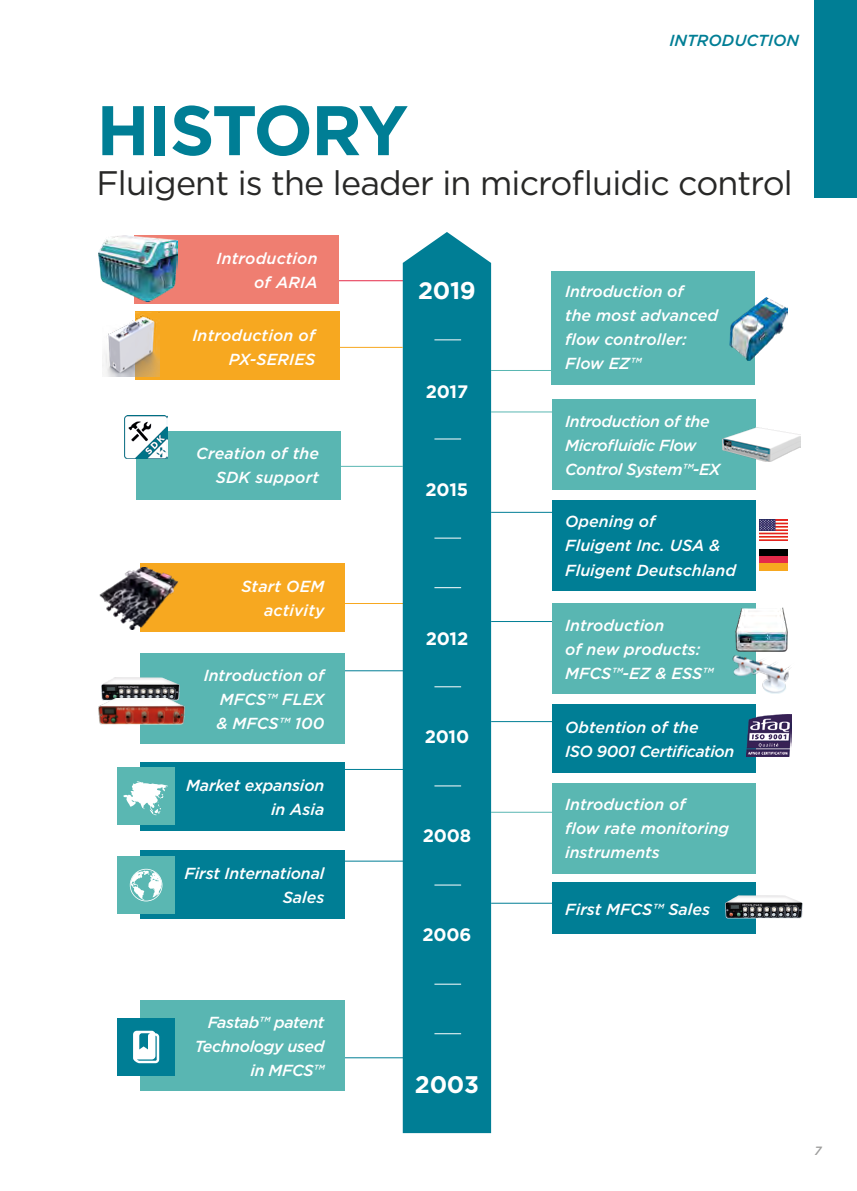
<style>
.page{position:relative;width:857px;height:1191px;background:#fff}
.page>*{position:absolute;margin:0;border:0;box-sizing:border-box;transform-origin:0 0}
.t1{font:700 70px "Gotham";letter-spacing:-.035em;color:#007e95}
.t2{font:34px "Gotham";letter-spacing:-.025em;color:#282827}
.t3{font:700 24px "Gotham";color:#fff}
.t4{font:700 24px "Gotham";color:#fff}
.t5{font:700 18px "Gotham";letter-spacing:-.01em;color:#fff}
.t6{font:italic 500 16px/24px "Gotham";color:#fff;text-align:right}
.t7{font:italic 500 16px/24px "Gotham";letter-spacing:-.025em;color:#fff}
.t8{font:italic 500 16px "Gotham";color:#007e95}
.t9{font:italic 500 12px "Gotham";color:#9d9d9c}
</style>
<div class="page">
<div style="left:814px;top:0;width:42px;height:197px;background:#007e95"></div>
<hr style="left:333px;top:466px;width:69px;height:1px;background:#5ab7b2">
<hr style="left:333px;top:280px;width:79px;height:1px;background:#e52a4a">
<hr style="left:338px;top:603px;width:69px;height:1px;background:#f7a820">
<hr style="left:338px;top:670px;width:69px;height:1px;background:#007e95">
<hr style="left:338px;top:769px;width:69px;height:1px;background:#007e95">
<hr style="left:338px;top:860px;width:69px;height:1px;background:#007e95">
<hr style="left:338px;top:1057px;width:69px;height:1px;background:#007e95">
<hr style="left:491px;top:370px;width:62px;height:1px;background:#5ab7b2">
<hr style="left:491px;top:411px;width:62px;height:1px;background:#5ab7b2">
<hr style="left:491px;top:512px;width:62px;height:1px;background:#007e95">
<hr style="left:491px;top:621px;width:62px;height:1px;background:#007e95">
<hr style="left:491px;top:721px;width:62px;height:1px;background:#007e95">
<hr style="left:491px;top:811px;width:62px;height:1px;background:#5ab7b2">
<hr style="left:491px;top:902px;width:62px;height:1px;background:#007e95">
<div style="left:402px;top:232px;width:89px;height:901px;background:#007e95"></div>
<div style="left:136px;top:432px;width:204px;height:68px;background:#59b6b2"></div>
<div style="left:135px;top:235px;width:204px;height:68px;background:#ef7e71"></div>
<div style="left:140px;top:564px;width:204px;height:68px;background:#f7a820"></div>
<div style="left:550px;top:271px;width:204px;height:113px;background:#59b6b2"></div>
<div style="left:140px;top:653px;width:204px;height:91px;background:#59b6b2"></div>
<div style="left:140px;top:1000px;width:204px;height:91px;background:#59b6b2"></div>
<div style="left:551px;top:603px;width:204px;height:91px;background:#59b6b2"></div>
<div style="left:551px;top:882px;width:204px;height:52px;background:#007e95"></div>
<div style="left:140px;top:762px;width:204px;height:68px;background:#007e95"></div>
<div style="left:140px;top:850px;width:204px;height:68px;background:#007e95"></div>
<div style="left:551px;top:399px;width:204px;height:91px;background:#59b6b2"></div>
<div style="left:551px;top:500px;width:204px;height:90px;background:#007e95"></div>
<div style="left:551px;top:704px;width:204px;height:68px;background:#007e95"></div>
<div style="left:551px;top:782px;width:204px;height:91px;background:#5ab7b2"></div>
<svg style="left:434px;top:983px;width:27px;height:1px"></svg>
<svg style="left:434px;top:884px;width:27px;height:1px"></svg>
<svg style="left:434px;top:785px;width:27px;height:1px"></svg>
<svg style="left:434px;top:686px;width:27px;height:1px"></svg>
<svg style="left:434px;top:587px;width:27px;height:1px"></svg>
<svg style="left:434px;top:1033px;width:27px;height:1px"></svg>
<svg style="left:434px;top:537px;width:27px;height:1px"></svg>
<svg style="left:434px;top:438px;width:27px;height:1px"></svg>
<svg style="left:434px;top:339px;width:27px;height:1px"></svg>
<img style="left:99px;top:568px;width:80px;height:61px">
<img style="left:722px;top:427px;width:77px;height:35px">
<img style="left:725px;top:895px;width:77px;height:24px">
<img style="left:732px;top:658px;width:58px;height:36px">
<div style="left:758px;top:549px;width:29px;height:7px;background:#000"></div>
<div style="left:758px;top:556px;width:29px;height:7px;background:#e52a4a"></div>
<div style="left:758px;top:563px;width:29px;height:7px;background:#f7a820"></div>
<img style="left:759px;top:519px;width:28px;height:21px">
<div style="left:117px;top:856px;width:58px;height:58px;background:#5ab7b2"></div>
<svg style="left:130px;top:869px;width:32px;height:32px"></svg>
<img style="left:746px;top:714px;width:45px;height:43px">
<div style="left:418px;top:273px;width:57px;height:40px;background:#007e95"></div>
<img style="left:732px;top:607px;width:56px;height:51px">
<img style="left:101px;top:677px;width:78px;height:21px">
<img style="left:99px;top:698px;width:86px;height:26px">
<img style="left:124px;top:415px;width:44px;height:44px">
<div style="left:415px;top:1066px;width:63px;height:40px;background:#007e95"></div>
<div style="left:422px;top:915px;width:49px;height:40px;background:#007e95"></div>
<div style="left:422px;top:816px;width:49px;height:40px;background:#007e95"></div>
<div style="left:424px;top:717px;width:45px;height:40px;background:#007e95"></div>
<div style="left:425px;top:619px;width:43px;height:40px;background:#007e95"></div>
<div style="left:425px;top:470px;width:43px;height:40px;background:#007e95"></div>
<div style="left:425px;top:372px;width:43px;height:40px;background:#007e95"></div>
<img style="left:729px;top:298px;width:58px;height:62px">
<div style="left:117px;top:1018px;width:58px;height:57px;background:#007e95"></div>
<svg style="left:133px;top:1030px;width:26px;height:33px"></svg>
<div style="left:117px;top:767px;width:58px;height:58px;background:#5ab7b2"></div>
<svg style="left:123px;top:781px;width:45px;height:34px"></svg>
<img style="left:98px;top:235px;width:79px;height:66px">
<hr style="left:333px;top:347px;width:69px;height:1px;background:#f7a820">
<div style="left:135px;top:311px;width:204px;height:68px;background:#f7a820"></div>
<img style="left:102px;top:313px;width:58px;height:63px">
<p class="t8" style="left:669px;top:30px;width:131px">INTRODUCTION</p>
<h1 class="t1" style="left:96px;top:84px;width:313px">HISTORY</h1>
<h2 class="t2" style="left:96px;top:161px;width:697px">Fluigent is the leader in microfluidic control</h2>
<p class="t6" style="left:216px;top:246px;width:102px">Introduction of ARIA</p>
<p class="t6" style="left:192px;top:323px;width:124px">Introduction of<br>PX-SERIES</p>
<p class="t6" style="left:196px;top:441px;width:124px">Creation of the<br>SDK support</p>
<p class="t6" style="left:241px;top:574px;width:85px">Start OEM activity</p>
<p class="t6" style="left:216px;top:663px;width:109px;text-align:justify;text-indent:-13px">Introduction of MFCS™ FLEX &amp; MFCS™ 100</p>
<p class="t6" style="left:186px;top:772px;width:140px">Market expansion in Asia</p>
<p class="t6" style="left:184px;top:861px;width:141px">First International<br>Sales</p>
<h3 class="t3" style="left:418px;top:277px;width:59px">2019</h3>
<p class="t5" style="left:425px;top:380px;width:44px">2017</p>
<p class="t5" style="left:425px;top:477px;width:44px">2015</p>
<p class="t5" style="left:425px;top:626px;width:44px">2012</p>
<p class="t5" style="left:424px;top:724px;width:46px">2010</p>
<p class="t5" style="left:422px;top:824px;width:50px">2008</p>
<p class="t5" style="left:422px;top:923px;width:50px">2006</p>
<p class="t6" style="left:565px;top:279px;width:154px;text-align:left">Introduction of<br>the most advanced flow controller:<br>Flow EZ™</p>
<p class="t7" style="left:565px;top:409px;width:157px">Introduction of the<br>Microfluidic Flow<br>Control System™-EX</p>
<p class="t6" style="left:565px;top:509px;width:172px;text-align:left">Opening of<br>Fluigent Inc. USA &amp;<br>Fluigent Deutschland</p>
<p class="t6" style="left:565px;top:613px;width:150px;text-align:left">Introduction<br>of new products:<br>MFCS™-EZ &amp; ESS™</p>
<p class="t7" style="left:565px;top:715px;width:171px">Obtention of the<br>ISO 9001 Certification</p>
<p class="t6" style="left:565px;top:792px;width:165px;text-align:left">Introduction of<br>flow rate monitoring instruments</p>
<p class="t6" style="left:565px;top:897px;width:146px">First MFCS™ Sales</p>
<p class="t7" style="left:195px;top:1010px;width:131px;text-align:right">Fastab™ patent<br>Technology used in MFCS™</p>
<h3 class="t4" style="left:415px;top:1068px;width:65px">2003</h3>
<p class="t9" style="left:814px;top:1143px;width:9px">7</p>
</div>
